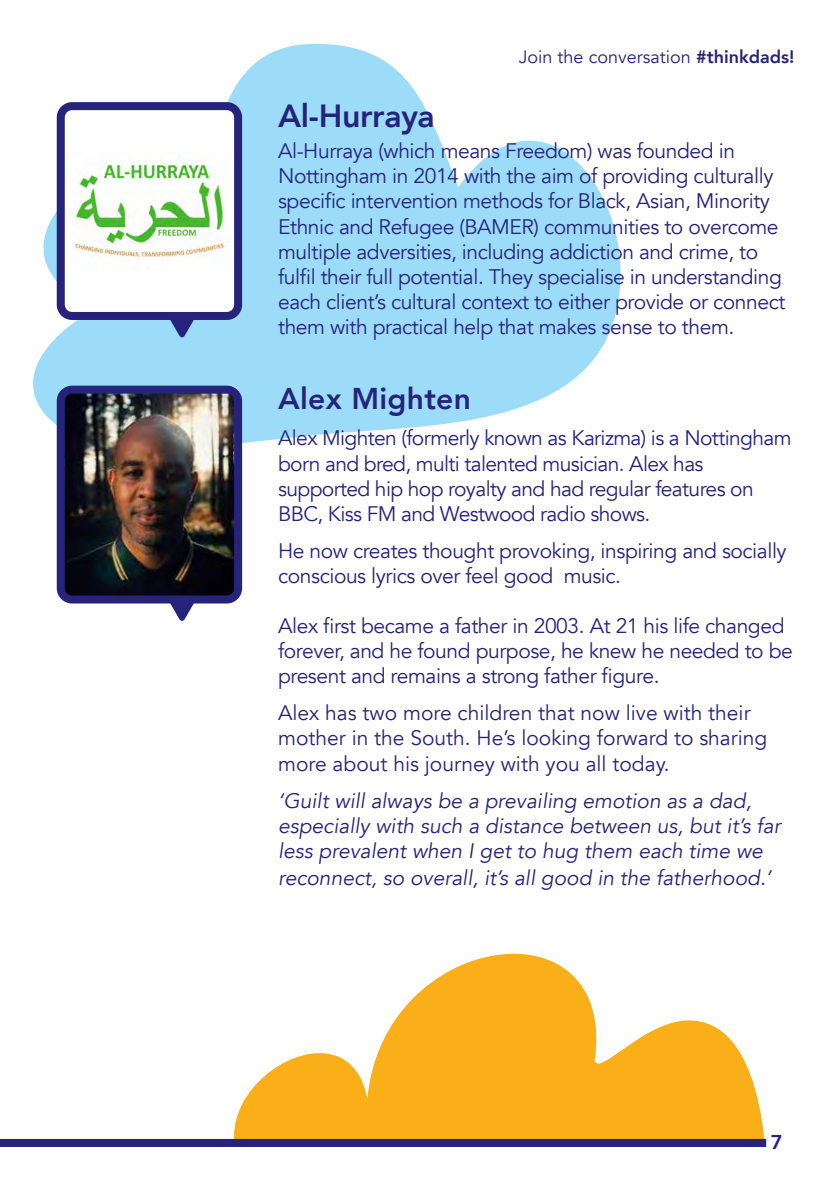
<style>
.page{position:relative;width:840px;height:1191px;background:#fff}
.page>*{position:absolute;margin:0;border:0;box-sizing:border-box;transform-origin:0 0}
.t1{font:800 32px "Avenir";letter-spacing:-.01em;color:#26237b}
.t2{font:800 30px "Avenir";letter-spacing:.01em;color:#26237b}
.t3{font:21px/25.2px "Avenir";letter-spacing:-.02em;color:#26237b}
.t4{font:italic 21px/25.6px "Avenir";color:#26237b}
.t5{font:21px/25.2px "Avenir";color:#26237b}
.t6{font:800 20px "Avenir";color:#26237b}
.t7{font:18px "Avenir";color:#26237b}
.s1{font-weight:800}
</style>
<div class="page">
<svg style="left:234px;top:953px;width:532px;height:188px;fill:#faaf18"></svg>
<svg style="left:33px;top:44px;width:587px;height:405px;fill:#9cdcf8"></svg>
<div style="left:0;top:1139px;width:765px;height:8px;background:#26237b"></div>
<svg style="left:155px;top:320px;width:53px;height:18px"></svg>
<div style="left:61px;top:106px;width:177px;height:210px;background:#fff;border-radius:11px"></div>
<img style="left:71px;top:160px;width:158px;height:98px">
<div style="left:57px;top:102px;width:185px;height:218px;border:8px solid #26237b;border-radius:11px"></div>
<svg style="left:155px;top:603px;width:53px;height:18px"></svg>
<img style="left:66px;top:395px;width:167px;height:199px">
<div style="left:57px;top:386px;width:185px;height:217px;border:8px solid #26237b;border-radius:11px"></div>
<p class="t7" style="left:518px;top:46px;width:277px">Join the conversation <span class="s1">#thinkdads!</span></p>
<p class="t1" style="left:278px;top:91px;width:158px">Al-Hurraya</p>
<p class="t3" style="left:278px;top:138px;width:508px">Al-Hurraya (which means Freedom) was founded in Nottingham in 2014 with the aim of providing culturally specific intervention methods for Black, Asian, Minority Ethnic and Refugee (BAMER) communities to overcome multiple adversities, including addiction and crime, to fulfil their full potential. They specialise in understanding each client’s cultural context to either provide or connect them with practical help that makes sense to them.</p>
<p class="t2" style="left:278px;top:375px;width:194px">Alex Mighten</p>
<p class="t3" style="left:278px;top:426px;width:514px">Alex Mighten (formerly known as Karizma) is a Nottingham born and bred, multi talented musician. Alex has supported hip hop royalty and had regular features on BBC, Kiss FM and Westwood radio shows.</p>
<p class="t3" style="left:278px;top:539px;width:510px">He now creates thought provoking, inspiring and socially conscious lyrics over feel good music.</p>
<p class="t3" style="left:278px;top:613px;width:516px">Alex first became a father in 2003. At 21 his life changed forever, and he found purpose, he knew he needed to be present and remains a strong father figure.</p>
<p class="t5" style="left:278px;top:700px;width:490px">Alex has two more children that now live with their mother in the South. He’s looking forward to sharing more about his journey with you all today.</p>
<p class="t4" style="left:278px;top:788px;width:504px">‘Guilt will always be a prevailing emotion as a dad, especially with such a distance between us, but it’s far less prevalent when I get to hug them each time we reconnect, so overall, it’s all good in the fatherhood.’</p>
<p class="t6" style="left:770px;top:1126px;width:13px">7</p>
</div>
